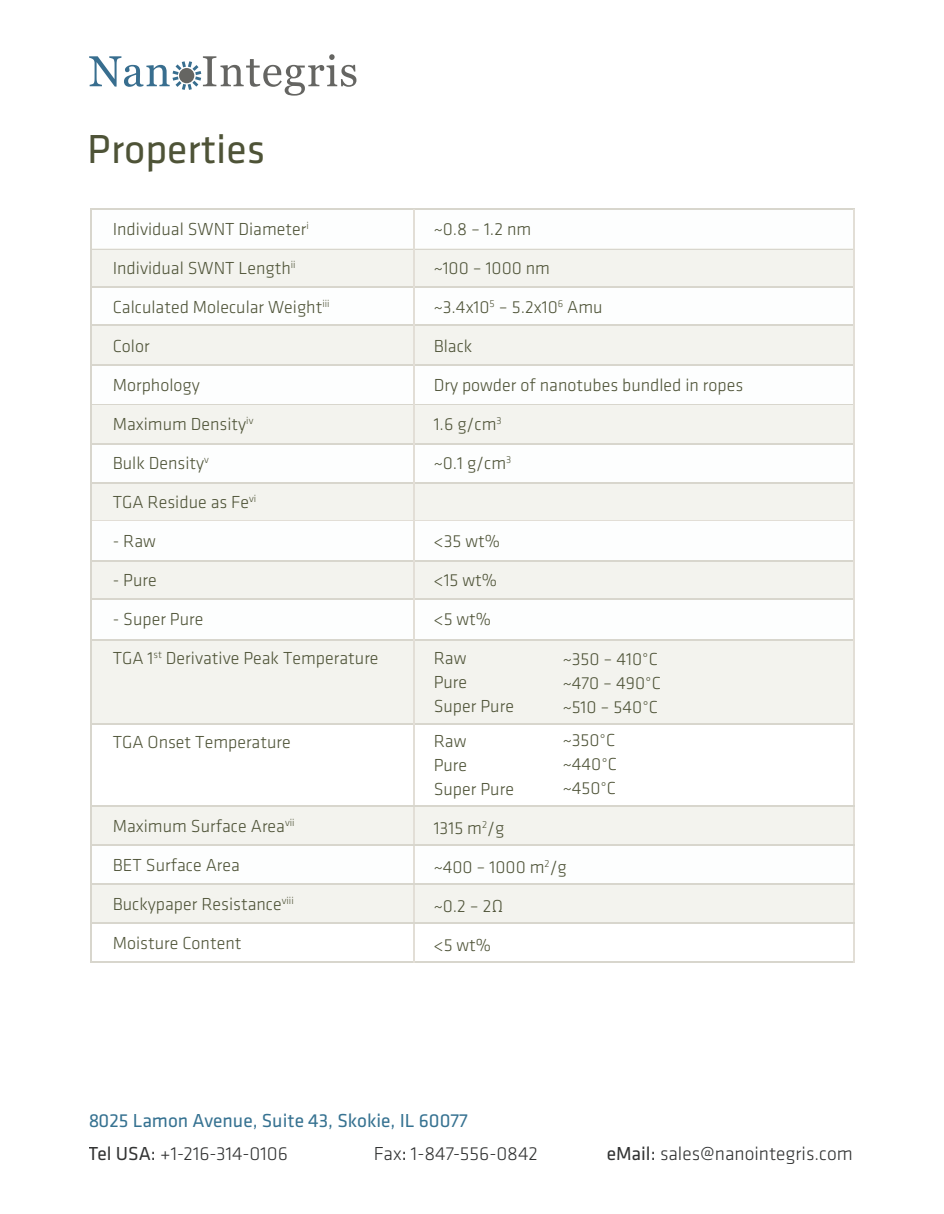
<style>
.page{position:relative;width:944px;height:1214px;background:#fff}
.page>*{position:absolute;margin:0;border:0;box-sizing:border-box;transform-origin:0 0}
.t1{font:42px "Klavika";color:#4e5337}
.t2{font:19.5px/32.4px "Klavika";color:#367291}
.t3{font:300 19.5px "Klavika";color:#323333}
.t4{font:300 18px/39px "Klavika";color:#4e5337}
.s1{color:#323333}
.s2{font-weight:300;color:#323333}
.s3{font-weight:400}
</style>
<div class="page">
<div style="left:90px;top:248px;width:764px;height:39px;background:#f3f3ee"></div>
<div style="left:90px;top:326px;width:764px;height:39px;background:#f3f3ee"></div>
<hr style="left:90px;top:209px;width:1px;height:245px;background:#d8d6cd">
<hr style="left:90px;top:324px;width:764px;height:1px;background:#d8d6cd">
<hr style="left:90px;top:287px;width:764px;height:1px;background:#d8d6cd">
<hr style="left:90px;top:249px;width:764px;height:1px;background:#d8d6cd">
<hr style="left:90px;top:209px;width:764px;height:1px;background:#d8d6cd">
<div style="left:90px;top:404px;width:764px;height:39px;background:#f3f3ee"></div>
<div style="left:90px;top:482px;width:764px;height:39px;background:#f3f3ee"></div>
<hr style="left:90px;top:520px;width:764px;height:1px;background:#e2ded6">
<hr style="left:90px;top:443px;width:764px;height:1px;background:#d8d6cd">
<hr style="left:90px;top:404px;width:764px;height:1px;background:#d8d6cd">
<hr style="left:90px;top:364px;width:764px;height:1px;background:#d8d6cd">
<div style="left:90px;top:561px;width:764px;height:39px;background:#f3f3ee"></div>
<div style="left:90px;top:638px;width:764px;height:85px;background:#f3f3ee"></div>
<div style="left:90px;top:600px;width:764px;height:39px;background:#fdfefe"></div>
<hr style="left:90px;top:560px;width:764px;height:1px;background:#d8d6cd">
<hr style="left:90px;top:482px;width:764px;height:1px;background:#d8d6cd">
<hr style="left:90px;top:598px;width:764px;height:1px;background:#d8d6cd">
<hr style="left:90px;top:639px;width:764px;height:1px;background:#d8d6cd">
<hr style="left:90px;top:723px;width:764px;height:1px;background:#d8d6cd">
<hr style="left:90px;top:961px;width:764px;height:1px;background:#d8d6cd">
<div style="left:90px;top:806px;width:764px;height:39px;background:#f3f3ee"></div>
<div style="left:90px;top:884px;width:764px;height:39px;background:#f3f3ee"></div>
<hr style="left:414px;top:209px;width:1px;height:753px;background:#e2ded6">
<hr style="left:853px;top:209px;width:1px;height:753px;background:#e2ded6">
<hr style="left:90px;top:602px;width:1px;height:359px;background:#d8d6cd">
<hr style="left:90px;top:405px;width:1px;height:246px;background:#d8d6cd">
<hr style="left:90px;top:805px;width:764px;height:1px;background:#d8d6cd">
<hr style="left:90px;top:844px;width:764px;height:1px;background:#d8d6cd">
<hr style="left:90px;top:883px;width:764px;height:1px;background:#d8d6cd">
<hr style="left:90px;top:922px;width:764px;height:1px;background:#d8d6cd">
<svg style="left:89px;top:54px;width:267px;height:42px"></svg>
<h1 class="t1" style="left:88px;top:126px;width:179px">Properties</h1>
<p class="t4" style="left:113px;top:210px;width:218px">Individual SWNT Diameter<sup>i<br></sup>Individual SWNT Length<sup>ii<br></sup>Calculated Molecular Weight<sup>iii<br></sup>Color<br>Morphology<br>Maximum Density<sup>iv<br></sup>Bulk Density<sup>v<br></sup>TGA Residue as Fe<sup>vi</sup></p>
<p class="t4" style="left:113px;top:522px;width:45px">- Raw</p>
<p class="t4" style="left:113px;top:561px;width:46px">- Pure</p>
<p class="t4" style="left:113px;top:600px;width:267px">- Super Pure<br>TGA 1<sup>st</sup> Derivative Peak Temperature</p>
<p class="t4" style="left:113px;top:723px;width:179px">TGA Onset Temperature</p>
<p class="t4" style="left:113px;top:807px;width:183px">Maximum Surface Area<sup>vii<br></sup>BET Surface Area<br>Buckypaper Resistance<sup>viii<br></sup>Moisture Content</p>
<p class="t4" style="left:434px;top:210px;width:311px">~0.8 – 1.2 nm<br>~100 – 1000 nm<br>~3.4x10<sup>5</sup> – 5.2x10<sup>6</sup> Amu<br>Black<br>Dry powder of nanotubes bundled in ropes<br>1.6 g/cm<sup>3<br></sup>~0.1 g/cm<sup>3</sup></p>
<p class="t4" style="left:434px;top:522px;width:68px">&lt;35 wt% &lt;15 wt% &lt;5 wt%<br>Raw</p>
<p class="t4" style="left:434px;top:670px;width:82px;line-height:24px">Pure<br>Super Pure</p>
<p class="t4" style="left:434px;top:729px;width:82px;line-height:24px">Raw<br>Pure<br>Super Pure</p>
<p class="t4" style="left:434px;top:808px;width:135px">1315 m<sup>2</sup>/g<br>~400 – 1000 m<sup>2</sup>/g ~0.2 – 2Ω<br>&lt;5 wt%</p>
<p class="t4" style="left:562px;top:647px;width:100px;line-height:24px">~350 – 410°C ~470 – 490°C ~510 – 540°C</p>
<p class="t4" style="left:562px;top:728px;width:56px;line-height:24px;text-align:justify">~350°C ~440°C ~450°C</p>
<p class="t2" style="left:88px;top:1104px;width:381px">8025 Lamon Avenue, Suite 43, Skokie, IL 60077<br><span class="s1">Tel USA:</span> <span class="s2">+1-216-314-0106</span></p>
<p class="t3" style="left:374px;top:1142px;width:166px">Fax<span class="s3">:</span> 1-847-556-0842</p>
<p class="t3" style="left:606px;top:1142px;width:247px"><span class="s3">eMail:</span> sales@nanointegris.com</p>
</div>
